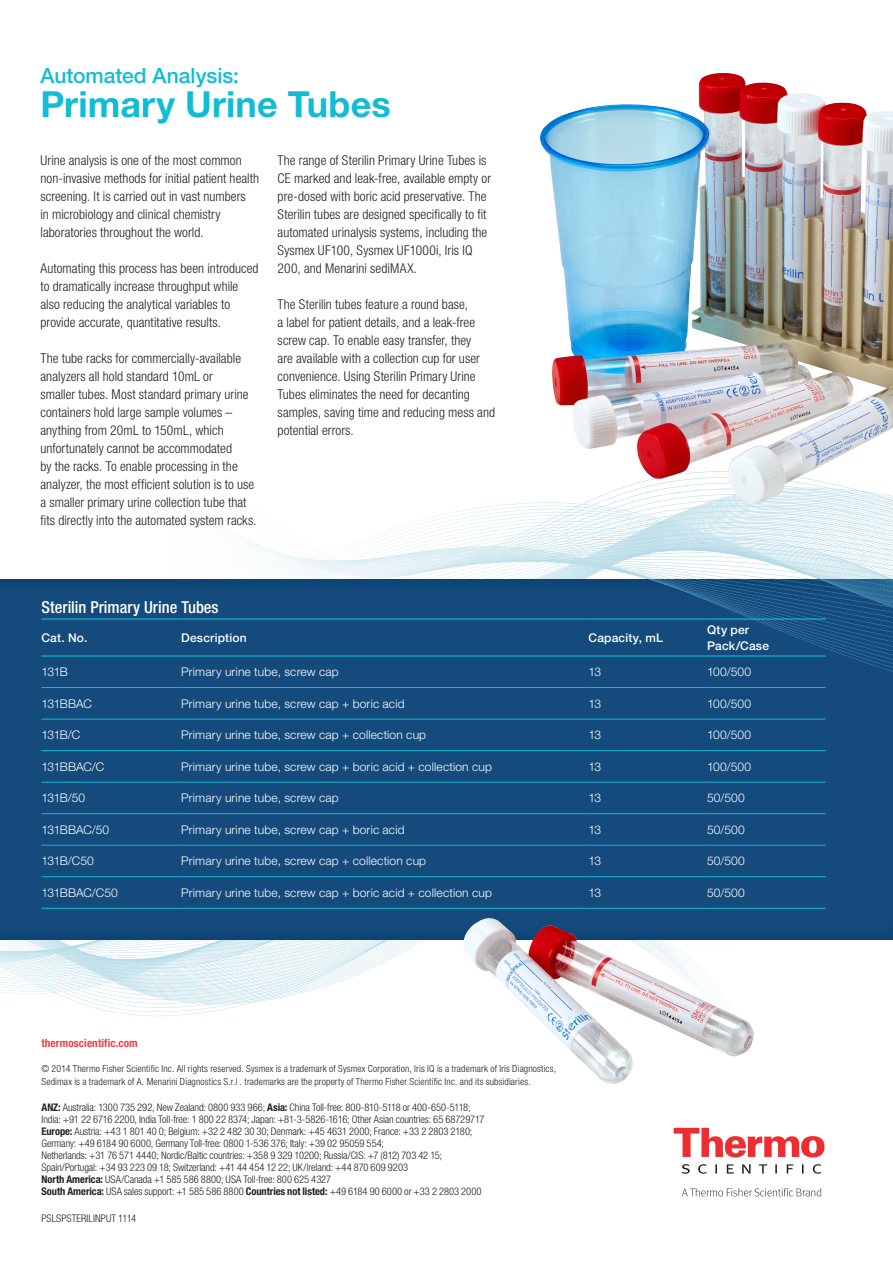
<style>
.page{position:relative;width:893px;height:1263px;background:#fff}
.page>*{position:absolute;margin:0;border:0;box-sizing:border-box;transform-origin:0 0}
.Overskrift_brød{font:700 36px "Helvetica Neue LT Std";letter-spacing:.005em;color:#12bcd5}
.Overskrift_brød-2{font:500 21px "Helvetica Neue LT Std";color:#12bcd5}
.t1{font:500 condensed 16.5px "Helvetica Neue LT Std";color:#fff}
.Brødtekst{font:300 condensed 13.5px/18px "Helvetica Neue LT Std";letter-spacing:.005em;color:#231f20}
.t2{font:300 12px "Helvetica Neue LT Std";letter-spacing:.015em;color:#fff}
.t3{font:500 12px/16.5px "Helvetica Neue LT Std";letter-spacing:.015em;color:#fff}
.t4{font:300 12px "Helvetica Neue LT Std";letter-spacing:-.02em;color:#fff}
.t5{font:300 12px "Helvetica Neue LT Std";letter-spacing:-.005em;color:#fff}
.t6{font:300 12px "Helvetica Neue LT Std";letter-spacing:-.015em;color:#fff}
.t7{font:700 condensed 11.25px "Helvetica Neue LT Std";letter-spacing:.01em;color:#ee3f46}
.t8{font:300 condensed 10.5px/12px "Helvetica Neue LT Std";letter-spacing:-.01em;color:#231f20}
.t9{font:300 condensed 10.5px "Helvetica Neue LT Std";letter-spacing:.01em;color:#231f20}
.t10{font:300 condensed 9.75px/12.8px "Helvetica Neue LT Std";letter-spacing:.015em;color:#231f20}
.s1{font-weight:700}
</style>
<div class="page">
<svg style="left:674px;top:1128px;width:150px;height:29px"></svg>
<svg style="left:682px;top:1164px;width:139px;height:10px"></svg>
<svg style="left:682px;top:1188px;width:139px;height:8px"></svg>
<svg style="left:0;top:939px;width:463px;height:67px"></svg>
<div style="left:0;top:576px;width:893px;height:363px;background:#144a7c"></div>
<img style="left:463px;top:918px;width:292px;height:166px">
<img style="left:540px;top:73px;width:353px;height:430px">
<svg style="left:164px;top:503px;width:729px;height:169px"></svg>
<hr style="left:41px;top:618px;width:140px;height:2px;background:#12bcd5">
<hr style="left:181px;top:618px;width:407px;height:2px;background:#12bcd5">
<hr style="left:588px;top:618px;width:119px;height:2px;background:#12bcd5">
<hr style="left:707px;top:618px;width:119px;height:2px;background:#12bcd5">
<hr style="left:41px;top:655px;width:140px;height:1px;background:#12bcd5">
<hr style="left:181px;top:655px;width:407px;height:1px;background:#12bcd5">
<hr style="left:588px;top:655px;width:119px;height:1px;background:#12bcd5">
<hr style="left:707px;top:655px;width:119px;height:1px;background:#12bcd5">
<hr style="left:41px;top:687px;width:140px;height:1px;background:#12bcd5">
<hr style="left:181px;top:687px;width:407px;height:1px;background:#12bcd5">
<hr style="left:588px;top:687px;width:119px;height:1px;background:#12bcd5">
<hr style="left:707px;top:687px;width:119px;height:1px;background:#12bcd5">
<hr style="left:41px;top:719px;width:140px;height:1px;background:#12bcd5">
<hr style="left:181px;top:719px;width:407px;height:1px;background:#12bcd5">
<hr style="left:588px;top:719px;width:119px;height:1px;background:#12bcd5">
<hr style="left:707px;top:719px;width:119px;height:1px;background:#12bcd5">
<hr style="left:41px;top:750px;width:140px;height:1px;background:#12bcd5">
<hr style="left:181px;top:750px;width:407px;height:1px;background:#12bcd5">
<hr style="left:588px;top:750px;width:119px;height:1px;background:#12bcd5">
<hr style="left:707px;top:750px;width:119px;height:1px;background:#12bcd5">
<hr style="left:41px;top:782px;width:140px;height:1px;background:#12bcd5">
<hr style="left:181px;top:782px;width:407px;height:1px;background:#12bcd5">
<hr style="left:588px;top:782px;width:119px;height:1px;background:#12bcd5">
<hr style="left:707px;top:782px;width:119px;height:1px;background:#12bcd5">
<hr style="left:41px;top:813px;width:140px;height:1px;background:#12bcd5">
<hr style="left:181px;top:813px;width:407px;height:1px;background:#12bcd5">
<hr style="left:588px;top:813px;width:119px;height:1px;background:#12bcd5">
<hr style="left:707px;top:813px;width:119px;height:1px;background:#12bcd5">
<hr style="left:41px;top:845px;width:140px;height:1px;background:#12bcd5">
<hr style="left:181px;top:845px;width:407px;height:1px;background:#12bcd5">
<hr style="left:588px;top:845px;width:119px;height:1px;background:#12bcd5">
<hr style="left:707px;top:845px;width:119px;height:1px;background:#12bcd5">
<hr style="left:41px;top:876px;width:140px;height:1px;background:#12bcd5">
<hr style="left:181px;top:876px;width:407px;height:1px;background:#12bcd5">
<hr style="left:588px;top:876px;width:119px;height:1px;background:#12bcd5">
<hr style="left:707px;top:876px;width:119px;height:1px;background:#12bcd5">
<hr style="left:41px;top:908px;width:140px;height:1px;background:#12bcd5">
<hr style="left:181px;top:908px;width:407px;height:1px;background:#12bcd5">
<hr style="left:588px;top:908px;width:119px;height:1px;background:#12bcd5">
<hr style="left:707px;top:908px;width:119px;height:1px;background:#12bcd5">
<p class="Overskrift_brød-2" style="left:40px;top:63px;width:200px">Automated Analysis:</p>
<p class="Overskrift_brød" style="left:40px;top:82px;width:352px">Primary Urine Tubes</p>
<p class="Brødtekst" style="left:278px;top:151px;width:215px">The range of Sterilin Primary Urine Tubes is CE marked and leak-free, available empty or pre-dosed with boric acid preservative. The Sterilin tubes are designed specifically to fit automated urinalysis systems, including the Sysmex UF100, Sysmex UF1000i, Iris IQ 200, and Menarini sediMAX.</p>
<p class="Brødtekst" style="left:278px;top:295px;width:219px">The Sterilin tubes feature a round base,<br>a label for patient details, and a leak-free screw cap. To enable easy transfer, they<br>are available with a collection cup for user convenience. Using Sterilin Primary Urine Tubes eliminates the need for decanting samples, saving time and reducing mess and potential errors.</p>
<p class="Brødtekst" style="left:40px;top:151px;width:220px">Urine analysis is one of the most common non-invasive methods for initial patient health screening. It is carried out in vast numbers<br>in microbiology and clinical chemistry laboratories throughout the world.</p>
<p class="Brødtekst" style="left:40px;top:259px;width:220px">Automating this process has been introduced to dramatically increase throughput while also reducing the analytical variables to provide accurate, quantitative results.</p>
<p class="Brødtekst" style="left:40px;top:349px;width:218px">The tube racks for commercially-available analyzers all hold standard 10mL or<br>smaller tubes. Most standard primary urine containers hold large sample volumes – anything from 20mL to 150mL, which unfortunately cannot be accommodated<br>by the racks. To enable processing in the analyzer, the most efficient solution is to use a smaller primary urine collection tube that fits directly into the automated system racks.</p>
<p class="t1" style="left:41px;top:597px;width:179px">Sterilin Primary Urine Tubes</p>
<p class="t3" style="left:41px;top:629px;width:47px">Cat. No.</p>
<p class="t3" style="left:181px;top:629px;width:67px">Description</p>
<p class="t3" style="left:588px;top:629px;width:76px">Capacity, mL</p>
<p class="t3" style="left:707px;top:621px;width:63px">Qty per<br>Pack/Case</p>
<p class="t2" style="left:41px;top:664px;width:28px">131B</p>
<p class="t2" style="left:181px;top:664px;width:159px">Primary urine tube, screw cap</p>
<p class="t2" style="left:588px;top:664px;width:14px">13</p>
<p class="t2" style="left:707px;top:664px;width:46px">100/500</p>
<p class="t4" style="left:41px;top:696px;width:52px">131BBAC</p>
<p class="t2" style="left:181px;top:696px;width:225px">Primary urine tube, screw cap + boric acid</p>
<p class="t2" style="left:588px;top:696px;width:14px">13</p>
<p class="t2" style="left:707px;top:696px;width:46px">100/500</p>
<p class="t2" style="left:41px;top:727px;width:40px">131B/C</p>
<p class="t2" style="left:181px;top:727px;width:247px">Primary urine tube, screw cap + collection cup</p>
<p class="t2" style="left:588px;top:727px;width:14px">13</p>
<p class="t2" style="left:707px;top:727px;width:46px">100/500</p>
<p class="t4" style="left:41px;top:759px;width:64px">131BBAC/C</p>
<p class="t2" style="left:181px;top:759px;width:312px">Primary urine tube, screw cap + boric acid + collection cup</p>
<p class="t2" style="left:588px;top:759px;width:14px">13</p>
<p class="t2" style="left:707px;top:759px;width:46px">100/500</p>
<p class="t2" style="left:41px;top:790px;width:45px">131B/50</p>
<p class="t2" style="left:181px;top:790px;width:159px">Primary urine tube, screw cap</p>
<p class="t2" style="left:588px;top:790px;width:14px">13</p>
<p class="t2" style="left:707px;top:790px;width:39px">50/500</p>
<p class="t6" style="left:41px;top:822px;width:69px">131BBAC/50</p>
<p class="t2" style="left:181px;top:822px;width:225px">Primary urine tube, screw cap + boric acid</p>
<p class="t2" style="left:588px;top:822px;width:14px">13</p>
<p class="t2" style="left:707px;top:822px;width:39px">50/500</p>
<p class="t2" style="left:41px;top:854px;width:54px">131B/C50</p>
<p class="t2" style="left:181px;top:854px;width:247px">Primary urine tube, screw cap + collection cup</p>
<p class="t2" style="left:588px;top:854px;width:14px">13</p>
<p class="t2" style="left:707px;top:854px;width:39px">50/500</p>
<p class="t5" style="left:41px;top:885px;width:78px">131BBAC/C50</p>
<p class="t2" style="left:181px;top:885px;width:312px">Primary urine tube, screw cap + boric acid + collection cup</p>
<p class="t2" style="left:588px;top:885px;width:14px">13</p>
<p class="t2" style="left:707px;top:885px;width:39px">50/500</p>
<p class="t7" style="left:41px;top:1036px;width:98px">thermoscientific.com</p>
<p class="t10" style="left:41px;top:1062px;width:516px">© 2014 Thermo Fisher Scientific Inc. All rights reserved. Sysmex is a trademark of Sysmex Corporation, Iris IQ is a trademark of Iris Diagnostics,<br>Sedimax is a trademark of A. Menarini Diagnostics S.r.l . trademarks are the property of Thermo Fisher Scientific Inc. and its subsidiaries.</p>
<p class="t8" style="left:41px;top:1101px;width:445px"><span class="s1">ANZ:</span> Australia: 1300 735 292, New Zealand: 0800 933 966; <span class="s1">Asia:</span> China Toll-free: 800-810-5118 or 400-650-5118; India: +91 22 6716 2200, India Toll-free: 1 800 22 8374; Japan: +81-3-5826-1616; Other Asian countries: 65 68729717<br><span class="s1">Europe:</span> Austria: +43 1 801 40 0; Belgium: +32 2 482 30 30; Denmark: +45 4631 2000; France: +33 2 2803 2180; Germany: +49 6184 90 6000, Germany Toll-free: 0800 1-536 376; Italy: +39 02 95059 554;<br>Netherlands: +31 76 571 4440; Nordic/Baltic countries: +358 9 329 10200; Russia/CIS: +7 (812) 703 42 15; Spain/Portugal: +34 93 223 09 18; Switzerland: +41 44 454 12 22; UK/Ireland: +44 870 609 9203<br><span class="s1">North America:</span> USA/Canada +1 585 586 8800; USA Toll-free: 800 625 4327<br><span class="s1">South America:</span> USA sales support: +1 585 586 8800 <span class="s1">Countries not listed:</span> +49 6184 90 6000 or +33 2 2803 2000</p>
<p class="t9" style="left:41px;top:1213px;width:96px">PSLSPSTERILINPUT 1114</p>
</div>
